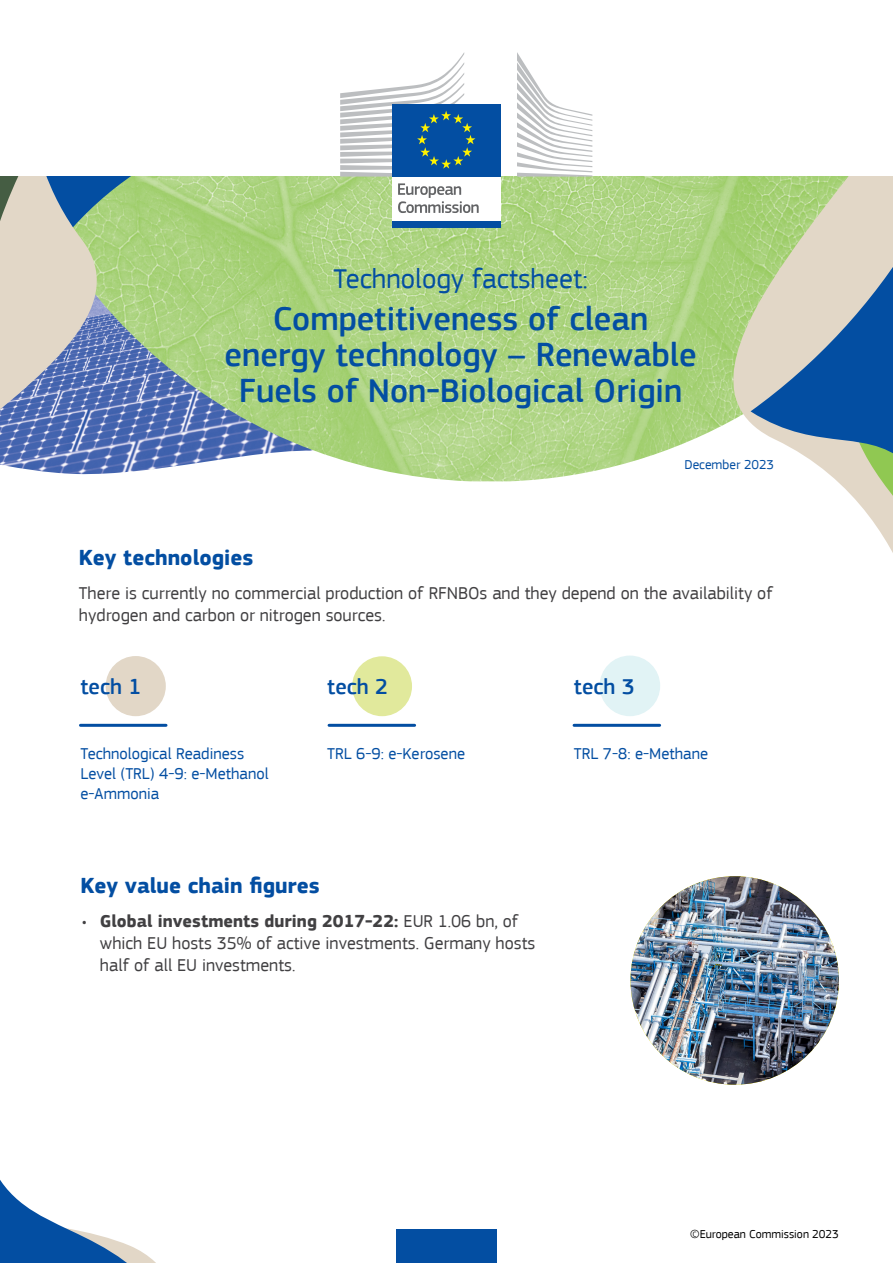
<style>
.page{position:relative;width:893px;height:1263px;background:#fff}
.page>*{position:absolute;margin:0;border:0;box-sizing:border-box;transform-origin:0 0}
.t1{font:500 34.5px/36px "EC Square Sans Pro";color:#034ea2;text-align:center}
.t2{font:28.5px "EC Square Sans Pro";color:#034ea2}
.t3{font:700 22.5px "EC Square Sans Pro";color:#034ea2}
.t4{font:500 22.5px "EC Square Sans Pro";color:#034ea2}
.t5{font:18px/21.6px "EC Square Sans Pro";color:#414042}
.t6{font:16.5px/19.8px "EC Square Sans Pro";color:#034ea2}
.t7{font:13.5px "EC Square Sans Pro";color:#034ea2}
.t8{font:12px "EC Square Sans Pro";color:#000}
.s1{font-weight:700}
</style>
<div class="page">
<div style="left:396px;top:1229px;width:101px;height:34px;background:#034ea2"></div>
<img style="left:0;top:176px;width:648px;height:305px">
<svg style="left:648px;top:176px;width:245px;height:377px"></svg>
<svg style="left:750px;top:234px;width:143px;height:286px"></svg>
<svg style="left:0;top:176px;width:234px;height:275px"></svg>
<svg style="left:0;top:176px;width:131px;height:251px"></svg>
<svg style="left:0;top:176px;width:104px;height:127px"></svg>
<svg style="left:0;top:1180px;width:156px;height:83px"></svg>
<div style="left:392px;top:174px;width:108px;height:49px;background:#fff"></div>
<svg style="left:398px;top:183px;width:81px;height:30px"></svg>
<div style="left:392px;top:221px;width:108px;height:6px;background:#034ea2"></div>
<svg style="left:517px;top:52px;width:75px;height:125px"></svg>
<div style="left:392px;top:104px;width:108px;height:73px;background:#034ea2"></div>
<svg style="left:340px;top:52px;width:135px;height:125px"></svg>
<hr style="left:80px;top:724px;width:86px;height:3px;background:#034ea2">
<hr style="left:329px;top:724px;width:86px;height:3px;background:#034ea2">
<hr style="left:574px;top:724px;width:86px;height:3px;background:#034ea2">
<div style="left:106px;top:656px;width:60px;height:60px;background:#e2d7c7;border-radius:50%"></div>
<div style="left:352px;top:656px;width:60px;height:60px;background:#e1e99c;border-radius:50%"></div>
<div style="left:600px;top:655px;width:60px;height:61px;background:#e1f3f5;border-radius:50%"></div>
<img style="left:630px;top:876px;width:209px;height:209px;border-radius:104px">
<h1 class="t2" style="left:333px;top:262px;width:256px">Technology factsheet:</h1>
<h1 class="t1" style="left:225px;top:301px;width:473px">Competitiveness of clean energy technology – Renewable<br>Fuels of Non-Biological Origin</h1>
<p class="t7" style="left:684px;top:457px;width:91px">December 2023</p>
<h2 class="t3" style="left:79px;top:544px;width:176px">Key technologies</h2>
<p class="t5" style="left:79px;top:583px;width:695px">There is currently no commercial production of RFNBOs and they depend on the availability of hydrogen and carbon or nitrogen sources.</p>
<h3 class="t4" style="left:80px;top:673px;width:62px">tech 1</h3>
<h3 class="t4" style="left:327px;top:673px;width:62px">tech 2</h3>
<h3 class="t4" style="left:574px;top:673px;width:62px">tech 3</h3>
<p class="t6" style="left:80px;top:744px;width:190px">Technological Readiness<br>Level (TRL) 4-9: e-Methanol e-Ammonia</p>
<p class="t6" style="left:327px;top:744px;width:139px">TRL 6-9: e-Kerosene</p>
<p class="t6" style="left:574px;top:744px;width:136px">TRL 7-8: e-Methane</p>
<h2 class="t3" style="left:80px;top:872px;width:241px">Key value chain figures</h2>
<p class="t5" style="left:100px;top:911px;width:437px;text-indent:-18px">• <span class="s1">Global investments during 2017-22:</span> EUR 1.06 bn, of which EU hosts 35% of active investments. Germany hosts half of all EU investments.</p>
<p class="t8" style="left:690px;top:1227px;width:150px">©European Commission 2023</p>
</div>
